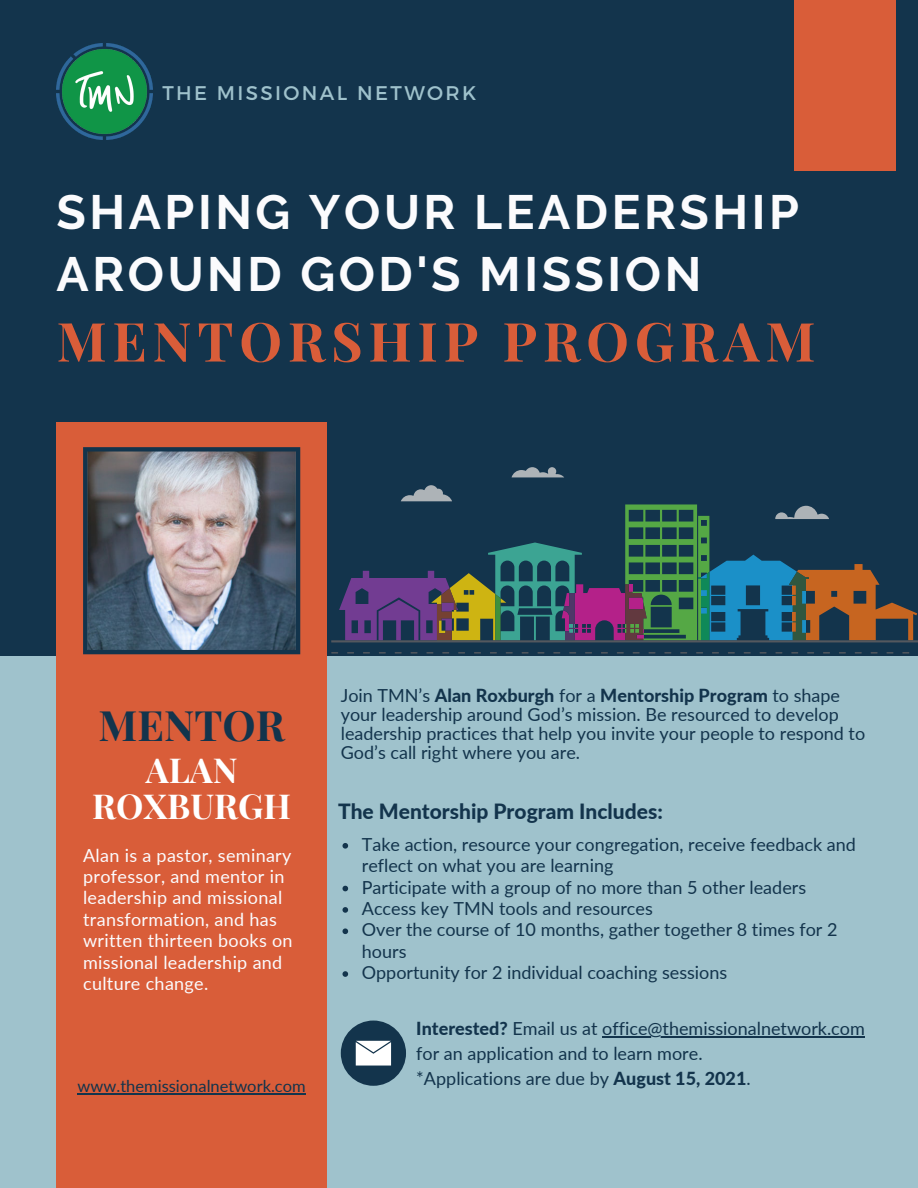
<style>
.page{position:relative;width:918px;height:1188px;background:#9fc2cc}
.page>*{position:absolute;margin:0;border:0;box-sizing:border-box;transform-origin:0 0}
.t1{font:700 54px "Playfair Display";letter-spacing:.11em;color:#d95d39}
.t2{font:700 48px/61.8px "Raleway";letter-spacing:.075em;color:#fbfbfd}
.t3{font:700 42px "Playfair Display";color:#13344c}
.t4{font:700 34.5px/36px "Playfair Display";color:#fff;text-align:center}
.t5{font:800 21px "Lato";color:#13344c}
.t6{font:19.8px "Montserrat";letter-spacing:.12em;color:#9fc2cc}
.t7{font:18px/19.2px "Lato";color:#13344c}
.t8{font:18px/21.3px "Lato";letter-spacing:.02em;color:#fbfbfd}
.t9{font:16.5px "Lato";color:#13344c}
.s1{font-weight:800}
</style>
<div class="page">
<div style="left:0;top:0;width:918px;height:656px;background:#13344c"></div>
<div style="left:57px;top:423px;width:270px;height:765px;background:#d95d39"></div>
<div style="left:795px;top:0;width:101px;height:171px;background:#d95d39"></div>
<img style="left:57px;top:44px;width:95px;height:95px">
<img style="left:83px;top:447px;width:217px;height:207px">
<div style="left:341px;top:1021px;width:65px;height:65px;background:#13344c;border-radius:50%"></div>
<svg style="left:356px;top:1041px;width:35px;height:25px"></svg>
<svg style="left:343px;top:843px;width:5px;height:6px"></svg>
<svg style="left:343px;top:886px;width:5px;height:5px"></svg>
<svg style="left:343px;top:907px;width:5px;height:6px"></svg>
<svg style="left:343px;top:928px;width:5px;height:6px"></svg>
<svg style="left:343px;top:971px;width:5px;height:6px"></svg>
<hr style="left:602px;top:1037px;width:263px;height:1px;background:#13344c">
<svg style="left:512px;top:467px;width:52px;height:10px"></svg>
<svg style="left:506px;top:652px;width:7px;height:2px"></svg>
<svg style="left:458px;top:652px;width:7px;height:2px"></svg>
<svg style="left:474px;top:652px;width:7px;height:2px"></svg>
<svg style="left:490px;top:652px;width:7px;height:2px"></svg>
<svg style="left:553px;top:652px;width:7px;height:2px"></svg>
<svg style="left:537px;top:652px;width:7px;height:2px"></svg>
<svg style="left:522px;top:652px;width:7px;height:2px"></svg>
<svg style="left:569px;top:652px;width:7px;height:2px"></svg>
<svg style="left:347px;top:652px;width:7px;height:2px"></svg>
<svg style="left:331px;top:652px;width:7px;height:2px"></svg>
<svg style="left:442px;top:652px;width:7px;height:2px"></svg>
<svg style="left:379px;top:652px;width:7px;height:2px"></svg>
<svg style="left:585px;top:652px;width:7px;height:2px"></svg>
<svg style="left:363px;top:652px;width:7px;height:2px"></svg>
<svg style="left:426px;top:652px;width:7px;height:2px"></svg>
<svg style="left:395px;top:652px;width:7px;height:2px"></svg>
<svg style="left:411px;top:652px;width:7px;height:2px"></svg>
<svg style="left:887px;top:652px;width:6px;height:2px"></svg>
<svg style="left:807px;top:652px;width:7px;height:2px"></svg>
<svg style="left:791px;top:652px;width:7px;height:2px"></svg>
<svg style="left:902px;top:652px;width:7px;height:2px"></svg>
<svg style="left:823px;top:652px;width:7px;height:2px"></svg>
<svg style="left:855px;top:652px;width:7px;height:2px"></svg>
<svg style="left:601px;top:652px;width:7px;height:2px"></svg>
<svg style="left:871px;top:652px;width:7px;height:2px"></svg>
<svg style="left:839px;top:652px;width:7px;height:2px"></svg>
<svg style="left:760px;top:652px;width:7px;height:2px"></svg>
<svg style="left:775px;top:652px;width:7px;height:2px"></svg>
<svg style="left:633px;top:652px;width:7px;height:2px"></svg>
<svg style="left:649px;top:652px;width:6px;height:2px"></svg>
<svg style="left:617px;top:652px;width:7px;height:2px"></svg>
<svg style="left:664px;top:652px;width:7px;height:2px"></svg>
<svg style="left:696px;top:652px;width:7px;height:2px"></svg>
<svg style="left:680px;top:652px;width:7px;height:2px"></svg>
<svg style="left:728px;top:652px;width:7px;height:2px"></svg>
<svg style="left:712px;top:652px;width:7px;height:2px"></svg>
<svg style="left:744px;top:652px;width:7px;height:2px"></svg>
<svg style="left:331px;top:485px;width:587px;height:157px"></svg>
<hr style="left:78px;top:1093px;width:228px;height:1px;background:#13344c">
<p class="t6" style="left:162px;top:80px;width:316px">THE MISSIONAL NETWORK</p>
<p class="t2" style="left:57px;top:182px;width:744px">SHAPING YOUR LEADERSHIP<br>AROUND GOD'S MISSION</p>
<p class="t1" style="left:57px;top:303px;width:760px">MENTORSHIP PROGRAM</p>
<p class="t3" style="left:99px;top:695px;width:188px">MENTOR</p>
<p class="t4" style="left:92px;top:751px;width:200px">ALAN<br>ROXBURGH</p>
<p class="t8" style="left:83px;top:844px;width:211px">Alan is a pastor, seminary professor, and mentor in leadership and missional transformation, and has written thirteen books on missional leadership and culture change.</p>
<p class="t9" style="left:78px;top:1076px;width:230px">www.themissionalnetwork.com</p>
<p class="t7" style="left:341px;top:686px;width:526px">Join TMN’s <span class="s1">Alan Roxburgh</span> for a <span class="s1">Mentorship Program</span> to shape your leadership around God’s mission. Be resourced to develop leadership practices that help you invite your people to respond to God’s call right where you are.</p>
<p class="t5" style="left:338px;top:798px;width:326px">The Mentorship Program Includes:</p>
<p class="t7" style="left:362px;top:833px;width:496px;line-height:21.3px">Take action, resource your congregation, receive feedback and reflect on what you are learning</p>
<p class="t7" style="left:362px;top:877px;width:446px">Participate with a group of no more than 5 other leaders</p>
<p class="t7" style="left:362px;top:898px;width:293px">Access key TMN tools and resources</p>
<p class="t7" style="left:362px;top:919px;width:477px;line-height:21.3px">Over the course of 10 months, gather together 8 times for 2 hours</p>
<p class="t7" style="left:362px;top:963px;width:367px">Opportunity for 2 individual coaching sessions</p>
<p class="t7" style="left:416px;top:1016px;width:450px;line-height:24.8px"><span class="s1">Interested?</span> Email us at office@themissionalnetwork.com for an application and to learn more.</p>
<p class="t7" style="left:416px;top:1068px;width:336px">*Applications are due by <span class="s1">August 15, 2021</span>.</p>
</div>
